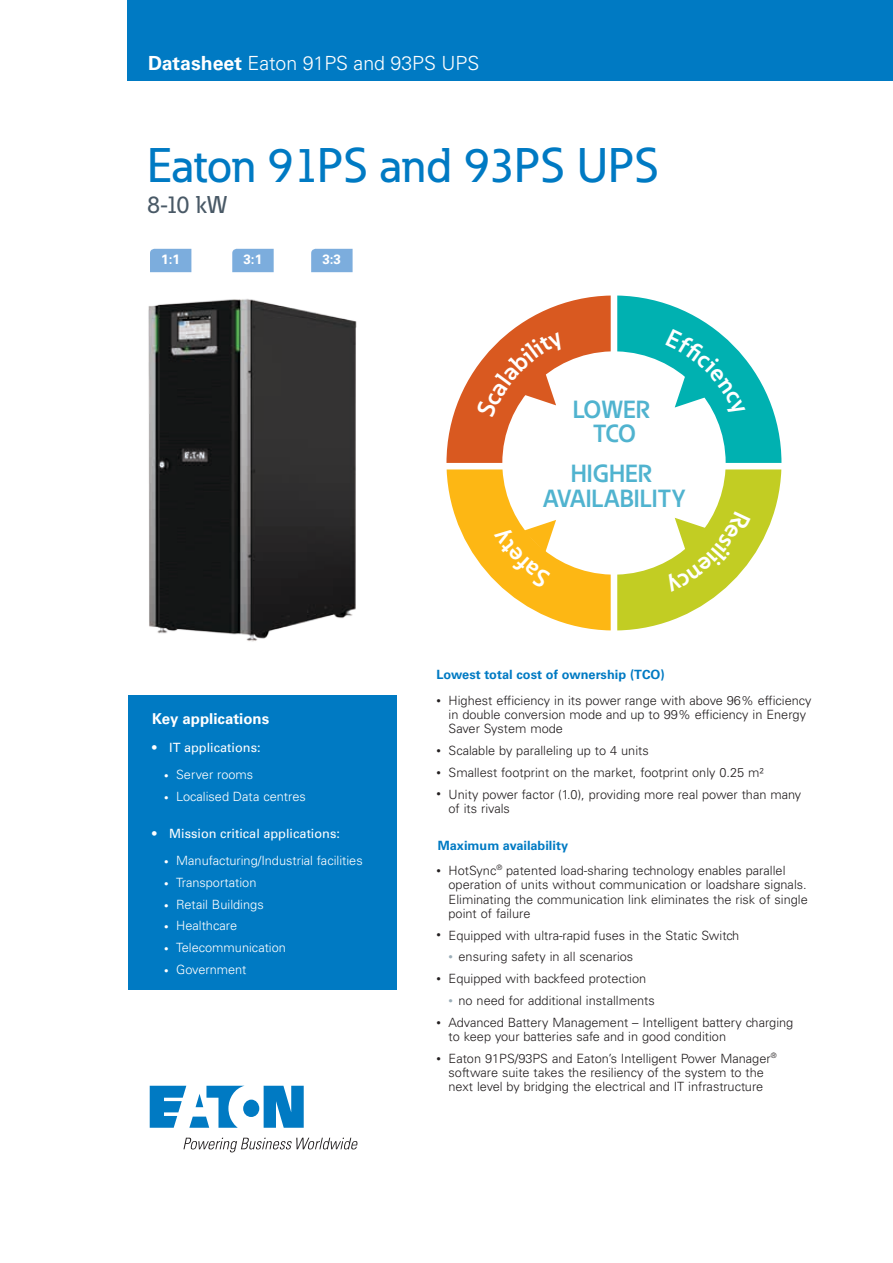
<style>
.page{position:relative;width:893px;height:1263px;background:#fff}
.page>*{position:absolute;margin:0;border:0;box-sizing:border-box;transform-origin:0 0}
.t1{font:500 48px "Eaton";color:#007ac3}
.t2{font:700 24.45px/24.5px "Eaton";color:#50b3cf;text-align:center}
.t3{font:700 24.45px/24.5px "Eaton";letter-spacing:-.02em;color:#50b3cf;text-align:center}
.t4{font:500 24px "Eaton";color:#495966}
.t5{font:300 19.5px "Univers LT Std";color:#fff}
.t6{font:700 15px "Univers LT Std";color:#fff}
.t7{font:700 13.5px "Univers LT Std";color:#fff}
.t8{font:300 12.75px/14.2px "Univers LT Std";color:#231f20}
.t9{font:300 12.75px "Univers LT Std";color:#fff}
.t10{font:700 12.75px "Univers LT Std";color:#007ac3}
.t11{font:12.75px "Univers LT Std";color:#fff}
.s1{font-weight:700}
.s2{font-size:9px}
.s3{font-size:9px;color:#9caeb8}
</style>
<div class="page">
<div style="left:127px;top:0;width:766px;height:80px;background:#007ac3"></div>
<svg style="left:150px;top:1086px;width:154px;height:42px"></svg>
<svg style="left:183px;top:1138px;width:175px;height:14px"></svg>
<div style="left:129px;top:696px;width:268px;height:294px;background:#007ac3"></div>
<img style="left:148px;top:299px;width:209px;height:343px">
<svg style="left:150px;top:249px;width:41px;height:23px"></svg>
<svg style="left:232px;top:249px;width:42px;height:23px"></svg>
<svg style="left:311px;top:249px;width:42px;height:23px"></svg>
<svg style="left:447px;top:469px;width:164px;height:161px"></svg>
<svg style="left:617px;top:296px;width:164px;height:167px"></svg>
<svg style="left:446px;top:296px;width:165px;height:167px"></svg>
<svg style="left:617px;top:469px;width:164px;height:161px"></svg>
<h3 class="t5" style="left:148px;top:51px;width:333px"><span class="s1">Datasheet</span> Eaton 91PS and 93PS UPS</h3>
<h1 class="t1" style="left:147px;top:136px;width:513px">Eaton 91PS and 93PS UPS</h1>
<h3 class="t4" style="left:147px;top:190px;width:82px">8-10 kW</h3>
<p class="t7" style="left:161px;top:252px;width:20px">1:1</p>
<p class="t7" style="left:243px;top:252px;width:20px">3:1</p>
<p class="t7" style="left:322px;top:252px;width:20px">3:3</p>
<p class="t6" style="left:152px;top:710px;width:119px">Key applications</p>
<p class="t11" style="left:152px;top:740px;width:110px">• IT applications:</p>
<p class="t9" style="left:164px;top:767px;width:91px"><span class="s2">•</span> Server rooms</p>
<p class="t9" style="left:164px;top:788px;width:143px"><span class="s2">•</span> Localised Data centres</p>
<p class="t11" style="left:152px;top:826px;width:189px">• Mission critical applications:</p>
<p class="t9" style="left:164px;top:853px;width:200px"><span class="s2">•</span> Manufacturing/Industrial facilities</p>
<p class="t9" style="left:164px;top:875px;width:94px"><span class="s2">•</span> Transportation</p>
<p class="t9" style="left:164px;top:896px;width:101px"><span class="s2">•</span> Retail Buildings</p>
<p class="t9" style="left:164px;top:918px;width:74px"><span class="s2">•</span> Healthcare</p>
<p class="t9" style="left:164px;top:940px;width:123px"><span class="s2">•</span> Telecommunication</p>
<p class="t9" style="left:164px;top:962px;width:84px"><span class="s2">•</span> Government</p>
<h2 class="t3" style="left:573px;top:399px;width:79px">LOWER<br>TCO</h2>
<h2 class="t2" style="left:543px;top:464px;width:144px">HIGHER<br>AVAILABILITY</h2>
<p class="t10" style="left:437px;top:667px;width:230px">Lowest total cost of ownership (TCO)</p>
<p class="t8" style="left:449px;top:693px;width:365px;text-indent:-12px"><span class="s2">•</span> Highest efficiency in its power range with above 96% efficiency in double conversion mode and up to 99% efficiency in Energy<br>Saver System mode</p>
<p class="t8" style="left:437px;top:743px;width:214px"><span class="s2">•</span> Scalable by paralleling up to 4 units</p>
<p class="t8" style="left:437px;top:765px;width:329px"><span class="s2">•</span> Smallest footprint on the market, footprint only 0.25 m²</p>
<p class="t8" style="left:449px;top:787px;width:354px;text-indent:-12px"><span class="s2">•</span> Unity power factor (1.0), providing more real power than many of its rivals</p>
<p class="t10" style="left:438px;top:838px;width:132px">Maximum availability</p>
<p class="t8" style="left:449px;top:863px;width:361px;text-indent:-12px"><span class="s2">•</span> HotSync<sup>®</sup> patented load-sharing technology enables parallel operation of units without communication or loadshare signals.<br>Eliminating the communication link eliminates the risk of single point of failure</p>
<p class="t8" style="left:437px;top:928px;width:304px"><span class="s2">•</span> Equipped with ultra-rapid fuses in the Static Switch</p>
<p class="t8" style="left:449px;top:950px;width:186px"><span class="s3">•</span> ensuring safety in all scenarios</p>
<p class="t8" style="left:437px;top:971px;width:211px"><span class="s2">•</span> Equipped with backfeed protection</p>
<p class="t8" style="left:449px;top:993px;width:208px"><span class="s3">•</span> no need for additional installments</p>
<p class="t8" style="left:449px;top:1015px;width:346px;text-indent:-12px"><span class="s2">•</span> Advanced Battery Management – Intelligent battery charging to keep your batteries safe and in good condition</p>
<p class="t8" style="left:437px;top:1051px;width:342px;text-align:center"><span class="s2">•</span> Eaton 91PS/93PS and Eaton’s Intelligent Power Manager<sup>® </sup>software suite takes the resiliency of the system to the next level by bridging the electrical and IT infrastructure</p>
</div>
